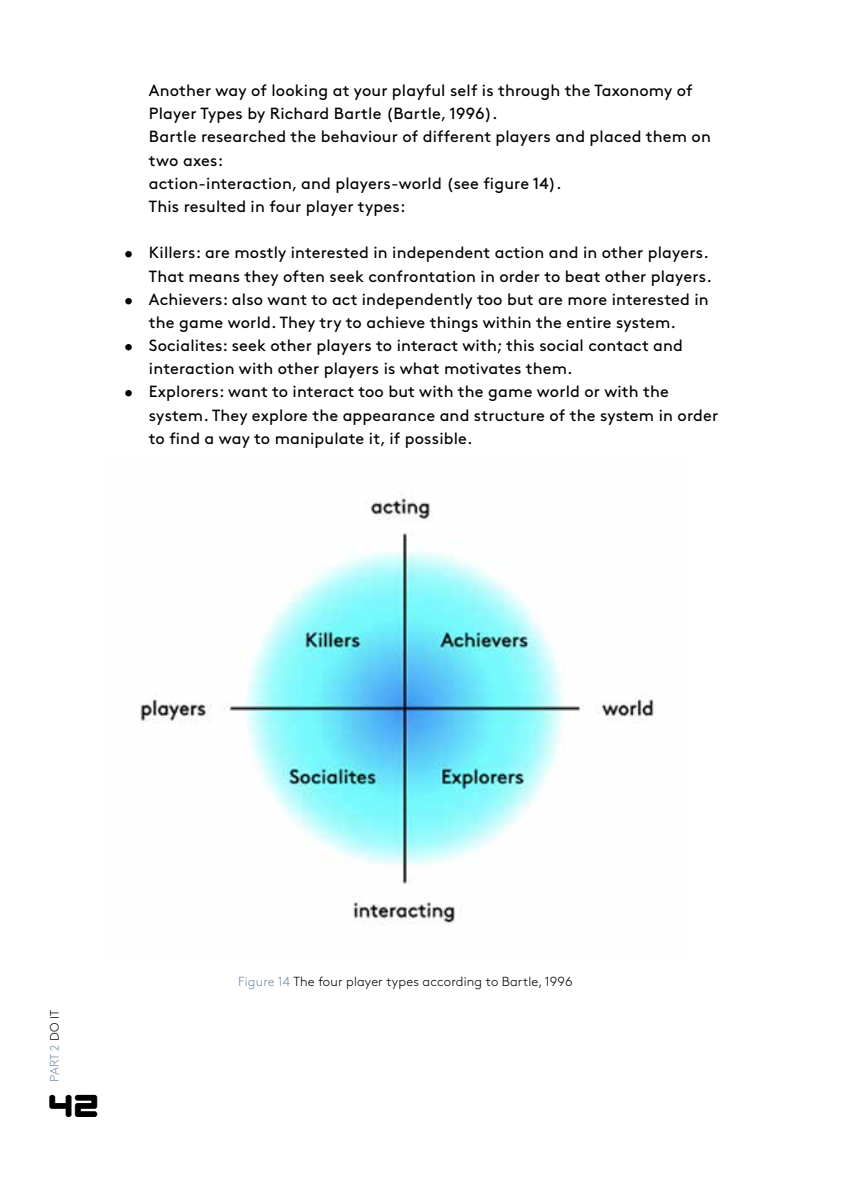
<style>
.page{position:relative;width:844px;height:1191px;background:#fff}
.page>*{position:absolute;margin:0;border:0;box-sizing:border-box;transform-origin:0 0}
.t1{font:24.5px "HKU";color:#000}
.t2{font:16.1px/23.1px "Brown Std";letter-spacing:.01em;color:#000}
.t3{font:300 13.12px "Brown Std";letter-spacing:.01em;color:#000}
.t4{font:300 12.25px "Brown Std";letter-spacing:.02em;color:#748ea8}
.s1{color:#000}
.s2{color:#748ea8}
</style>
<div class="page">
<img style="left:140px;top:491px;width:516px;height:434px">
<p class="t2" style="left:149px;top:79px;width:563px">Another way of looking at your playful self is through the Taxonomy of Player Types by Richard Bartle (Bartle, 1996).<br>Bartle researched the behaviour of different players and placed them on two axes:<br>action-interaction, and players-world (see figure 14).<br>This resulted in four player types:</p>
<p class="t2" style="left:124px;top:241px;width:589px;text-align:right">• Killers: are mostly interested in independent action and in other players.<br>That means they often seek confrontation in order to beat other players.</p>
<p class="t2" style="left:124px;top:288px;width:586px;text-align:center">• Achievers: also want to act independently too but are more interested in the game world. They try to achieve things within the entire system.</p>
<p class="t2" style="left:149px;top:334px;width:535px;text-indent:-25px">• Socialites: seek other players to interact with; this social contact and interaction with other players is what motivates them.</p>
<p class="t2" style="left:149px;top:380px;width:570px;text-indent:-25px">• Explorers: want to interact too but with the game world or with the system. They explore the appearance and structure of the system in order to find a way to manipulate it, if possible.</p>
<p class="t4" style="left:48px;top:1081px;width:74px;rotate:-90deg">PART 2 <span class="s1">DO IT</span></p>
<h1 class="t1" style="left:50px;top:1093px;width:51px">42</h1>
<p class="t3" style="left:238px;top:974px;width:336px"><span class="s2">Figure 14</span> The four player types according to Bartle, 1996</p>
</div>
